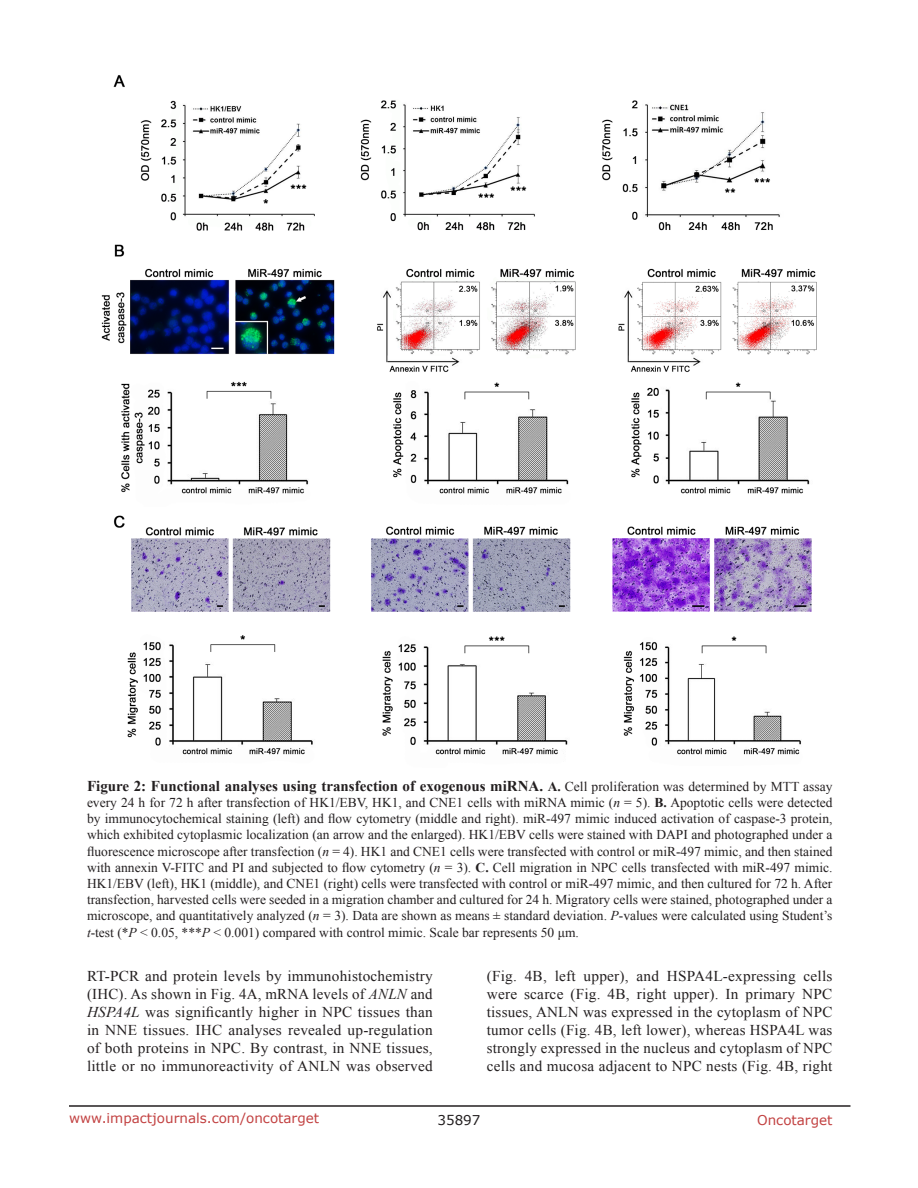
<style>
.page{position:relative;width:918px;height:1188px;background:#fff}
.page>*{position:absolute;margin:0;border:0;box-sizing:border-box;transform-origin:0 0}
.BodyText{font:15px/18px "Times New Roman";letter-spacing:.015em;color:#231f20;text-align:justify}
.FigureText{font:700 15px "Times New Roman";color:#231f20}
.FigureText-2{font:13.5px/16.2px "Times New Roman";color:#231f20;text-align:justify}
.t1{font:13.5px "Verdana";color:#c24141}
.t2{font:13.5px "Verdana";color:#231f20}
.s1{font-size:13.5px}
.s2{font-weight:400;font-size:13.5px}
.s3{font-style:italic}
.s4{font-weight:700}
</style>
<div class="page">
<hr style="left:69px;top:1105px;width:781px;height:2px;background:#231f20">
<img style="left:101px;top:75px;width:716px;height:680px">
<p class="FigureText" style="left:87px;top:775px;width:747px">Figure 2: Functional analyses using transfection of exogenous miRNA. <span class="s1">A.</span> <span class="s2">Cell proliferation was determined by MTT assay</span></p>
<p class="FigureText-2" style="left:87px;top:794px;width:747px">every 24 h for 72 h after transfection of HK1/EBV, HK1, and CNE1 cells with miRNA mimic (<span class="s3">n</span> = 5). <span class="s4">B.</span> Apoptotic cells were detected by immunocytochemical staining (left) and flow cytometry (middle and right). miR-497 mimic induced activation of caspase-3 protein, which exhibited cytoplasmic localization (an arrow and the enlarged). HK1/EBV cells were stained with DAPI and photographed under a fluorescence microscope after transfection (<span class="s3">n</span> = 4). HK1 and CNE1 cells were transfected with control or miR-497 mimic, and then stained with annexin V-FITC and PI and subjected to flow cytometry (<span class="s3">n</span> = 3). <span class="s4">C.</span> Cell migration in NPC cells transfected with miR-497 mimic.<br>HK1/EBV (left), HK1 (middle), and CNE1 (right) cells were transfected with control or miR-497 mimic, and then cultured for 72 h. After transfection, harvested cells were seeded in a migration chamber and cultured for 24 h. Migratory cells were stained, photographed under a microscope, and quantitatively analyzed (<span class="s3">n</span> = 3). Data are shown as means ± standard deviation. <span class="s3">P</span>-values were calculated using Student’s <span class="s3">t</span>-test (*<span class="s3">P</span> &lt; 0.05, ***<span class="s3">P</span> &lt; 0.001) compared with control mimic. Scale bar represents 50 μm.</p>
<p class="BodyText" style="left:87px;top:967px;width:347px">RT-PCR and protein levels by immunohistochemistry (IHC). As shown in Fig. 4A, mRNA levels of <span class="s3">ANLN</span> and <span class="s3">HSPA4L</span> was significantly higher in NPC tissues than in NNE tissues. IHC analyses revealed up-regulation of both proteins in NPC. By contrast, in NNE tissues, little or no immunoreactivity of ANLN was observed</p>
<p class="BodyText" style="left:487px;top:967px;width:347px">(Fig. 4B, left upper), and HSPA4L-expressing cells were scarce (Fig. 4B, right upper). In primary NPC tissues, ANLN was expressed in the cytoplasm of NPC tumor cells (Fig. 4B, left lower), whereas HSPA4L was strongly expressed in the nucleus and cytoplasm of NPC cells and mucosa adjacent to NPC nests (Fig. 4B, right</p>
<p class="t1" style="left:69px;top:1109px;width:252px">www.impactjournals.com/oncotarget</p>
<p class="t2" style="left:438px;top:1111px;width:44px">35897</p>
<p class="t1" style="left:757px;top:1111px;width:77px">Oncotarget</p>
</div>
